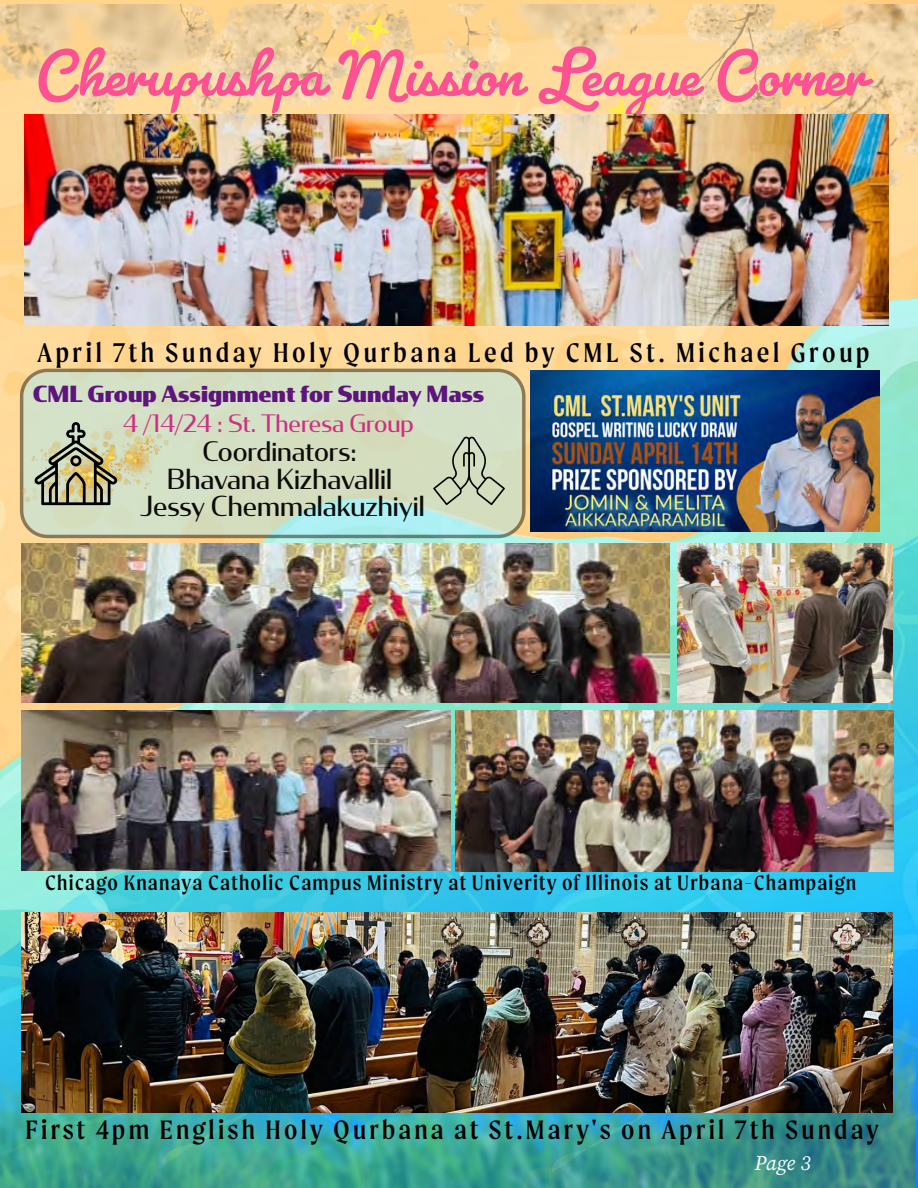
<style>
.page{position:relative;width:918px;height:1188px;background:#fff}
.page>*{position:absolute;margin:0;border:0;box-sizing:border-box;transform-origin:0 0}
.t1{font:700 70.2px "Pacifico";color:#fd5194}
.t2{font:28.8px "Moret";letter-spacing:.125em;color:#000}
.t3{font:28.35px "Moret";letter-spacing:.115em;color:#000}
.t4{font:27.45px/27.8px "Condor";color:#0d0c0a;text-align:center}
.t5{font:26.7px "Condor";color:#0d0c0a}
.t6{font:23.85px "Condor";color:#cc3181}
.t7{font:22.2px "Moret";letter-spacing:.055em;color:#000}
.t8{font:900 22.05px "Condor";color:#5d147c}
.t9{font:italic 21px "Source Serif Pro";color:#fff}
</style>
<div class="page">
<img style="left:0;top:0;width:918px;height:1188px">
<svg style="left:19px;top:403px;width:507px;height:136px;background:#ccdcc2"></svg>
<img style="left:22px;top:425px;width:146px;height:80px">
<img style="left:0;top:637px;width:915px;height:551px">
<img style="left:0;top:4px;width:918px;height:399px">
<svg style="left:345px;top:16px;width:45px;height:43px;background:#f8d783"></svg>
<svg style="left:607px;top:81px;width:45px;height:33px"></svg>
<img style="left:24px;top:114px;width:864px;height:212px">
<img style="left:456px;top:711px;width:438px;height:161px">
<img style="left:22px;top:711px;width:429px;height:159px">
<img style="left:677px;top:544px;width:216px;height:159px">
<img style="left:22px;top:544px;width:648px;height:159px">
<img style="left:22px;top:912px;width:871px;height:200px">
<img style="left:530px;top:370px;width:350px;height:162px">
<img style="left:34px;top:422px;width:84px;height:83px">
<svg style="left:433px;top:436px;width:72px;height:69px;background:#bbc4aa"></svg>
<h1 class="t1" style="left:35px;top:30px;width:831px">Cherupushpa Mission League Corner</h1>
<p class="t2" style="left:37px;top:337px;width:834px">April 7th Sunday Holy Qurbana Led by CML St. Michael Group</p>
<p class="t8" style="left:33px;top:379px;width:453px">CML Group Assignment for Sunday Mass</p>
<p class="t6" style="left:123px;top:408px;width:293px">4 /14/24 : St. Theresa Group</p>
<p class="t5" style="left:202px;top:434px;width:156px">Coordinators:</p>
<p class="t4" style="left:140px;top:464px;width:286px">Bhavana Kizhavallil<br>Jessy Chemmalakuzhiyil</p>
<p class="t7" style="left:45px;top:870px;width:813px">Chicago Knanaya Catholic Campus Ministry at Univerity of Illinois at Urbana-Champaign</p>
<p class="t3" style="left:25px;top:1113px;width:855px">First 4pm English Holy Qurbana at St.Mary's on April 7th Sunday</p>
<p class="t9" style="left:754px;top:1149px;width:58px">Page 3</p>
</div>
